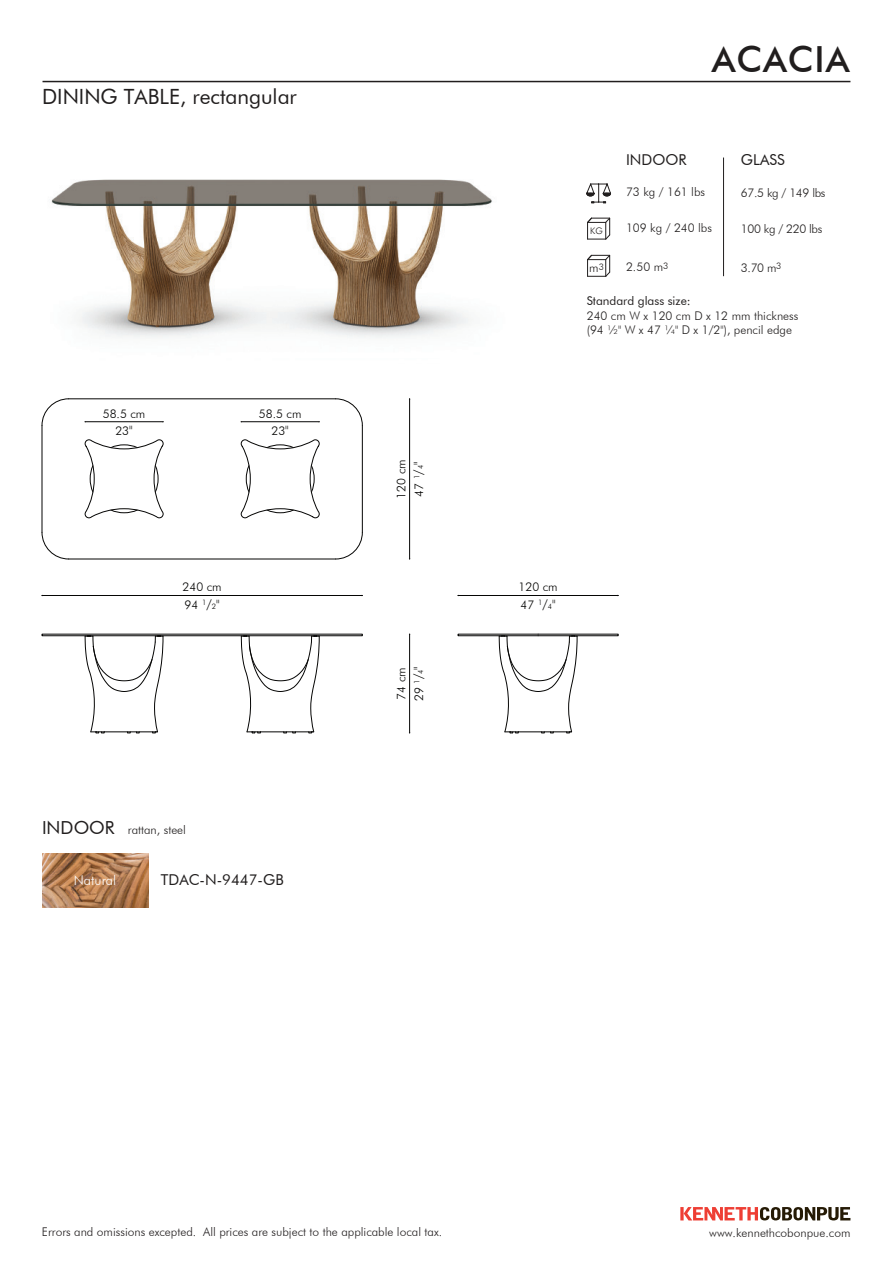
<style>
.page{position:relative;width:893px;height:1263px;background:#fff}
.page>*{position:absolute;margin:0;border:0;box-sizing:border-box;transform-origin:0 0}
.t1{font:500 36px "Futura BT";letter-spacing:.025em;color:#211e1e}
.t2{font:21px "Futura BT";color:#211e1e}
.t3{font:15px "Futura BT";color:#211e1e}
.t4{font:300 13.5px "Futura BT";color:#fff}
.t5{font:300 12px/14.4px "Futura BT";color:#211e1e}
.t6{font:300 12px "Futura BT";color:#231f20}
.t7{font:300 12px/17.4px "Futura BT";color:#050504}
.t8{font:300 12px "Futura BT";letter-spacing:-.025em;color:#211e1e}
.t9{font:12px "Futura BT";color:#211e1e}
.t10{font:300 9px "Futura BT";color:#211e1e}
.s1{font-size:13.2px}
.s2{font-size:7.5px}
.s3{font-weight:400;font-size:18px}
.s4{font-size:9px}
</style>
<div class="page">
<hr style="left:43px;top:81px;width:807px;height:1px;background:#211e1e">
<svg style="left:680px;top:1207px;width:170px;height:13px"></svg>
<hr style="left:409px;top:399px;width:1px;height:160px;background:#050504">
<hr style="left:458px;top:595px;width:160px;height:1px;background:#050504">
<hr style="left:409px;top:634px;width:1px;height:99px;background:#050504">
<hr style="left:42px;top:595px;width:320px;height:1px;background:#050504">
<svg style="left:85px;top:633px;width:78px;height:100px"></svg>
<svg style="left:241px;top:633px;width:79px;height:100px"></svg>
<svg style="left:499px;top:633px;width:78px;height:100px"></svg>
<hr style="left:69px;top:399px;width:267px;height:1px;background:#050504">
<svg style="left:42px;top:398px;width:27px;height:27px"></svg>
<hr style="left:362px;top:425px;width:1px;height:107px;background:#050504">
<svg style="left:335px;top:398px;width:28px;height:28px"></svg>
<svg style="left:335px;top:532px;width:28px;height:27px"></svg>
<hr style="left:69px;top:559px;width:267px;height:1px;background:#050504">
<hr style="left:42px;top:425px;width:1px;height:107px;background:#050504">
<svg style="left:42px;top:532px;width:27px;height:27px"></svg>
<svg style="left:85px;top:439px;width:79px;height:79px"></svg>
<svg style="left:241px;top:439px;width:79px;height:79px"></svg>
<hr style="left:85px;top:421px;width:78px;height:1px;background:#050504">
<hr style="left:241px;top:421px;width:78px;height:1px;background:#050504">
<img style="left:42px;top:854px;width:106px;height:53px">
<svg style="left:586px;top:183px;width:25px;height:20px"></svg>
<svg style="left:587px;top:217px;width:24px;height:23px"></svg>
<svg style="left:587px;top:254px;width:24px;height:23px"></svg>
<hr style="left:723px;top:158px;width:1px;height:118px;background:#211e1e">
<img style="left:51px;top:179px;width:442px;height:159px">
<h2 class="t2" style="left:42px;top:84px;width:256px">DINING TABLE, rectangular</h2>
<p class="t7" style="left:103px;top:405px;width:44px;text-align:center">58.5 cm<br>23<span class="s1">"</span></p>
<p class="t7" style="left:259px;top:405px;width:44px;text-align:center">58.5 cm<br>23<span class="s1">"</span></p>
<p class="t7" style="left:183px;top:578px;width:41px">240 cm<br>94 <sup>1</sup><span class="s1">/</span><span class="s2">2</span><span class="s1">"</span></p>
<p class="t5" style="left:42px;top:823px;width:146px"><span class="s3">INDOOR</span> rattan, steel</p>
<p class="t4" style="left:74px;top:872px;width:44px">Natural</p>
<p class="t3" style="left:161px;top:871px;width:124px">TDAC-N-9447-GB</p>
<p class="t7" style="left:392px;top:498px;width:41px;rotate:-90deg">120 cm<br>47 <sup>1</sup><span class="s1">/</span><span class="s2">4</span><span class="s1">"</span></p>
<p class="t7" style="left:392px;top:701px;width:37px;rotate:-90deg">74 cm<br>29 <sup>1</sup><span class="s1">/</span><span class="s2">4</span><span class="s1">"</span></p>
<h1 class="t1" style="left:712px;top:37px;width:139px">ACACIA</h1>
<p class="t3" style="left:626px;top:151px;width:62px">INDOOR</p>
<p class="t5" style="left:626px;top:185px;width:81px">73 kg / 161 lbs</p>
<p class="t10" style="left:590px;top:225px;width:14px">KG</p>
<p class="t5" style="left:626px;top:221px;width:87px">109 kg / 240 lbs</p>
<p class="t5" style="left:589px;top:260px;width:16px">m<span class="s4">3</span></p>
<p class="t5" style="left:626px;top:260px;width:44px">2.50 m<sup>3</sup></p>
<p class="t3" style="left:741px;top:151px;width:45px">GLASS</p>
<p class="t8" style="left:741px;top:186px;width:86px">67.5 kg / 149 lbs</p>
<p class="t8" style="left:741px;top:222px;width:83px">100 kg / 220 lbs</p>
<p class="t5" style="left:741px;top:260px;width:42px">3.70 m<sup>3</sup></p>
<p class="t9" style="left:587px;top:294px;width:105px">Standard glass size:</p>
<p class="t5" style="left:587px;top:308px;width:213px">240 cm W x 120 cm D x 12 mm thickness (94 ½" W x 47 ¼" D x 1/2"), pencil edge</p>
<p class="t7" style="left:518px;top:578px;width:41px">120 cm<br>47 <sup>1</sup><span class="s1">/</span><span class="s2">4</span><span class="s1">"</span></p>
<p class="t6" style="left:42px;top:1225px;width:402px">Errors and omissions excepted. All prices are subject to the applicable local tax.</p>
<p class="t5" style="left:709px;top:1225px;width:143px">www.kennethcobonpue.com</p>
</div>
